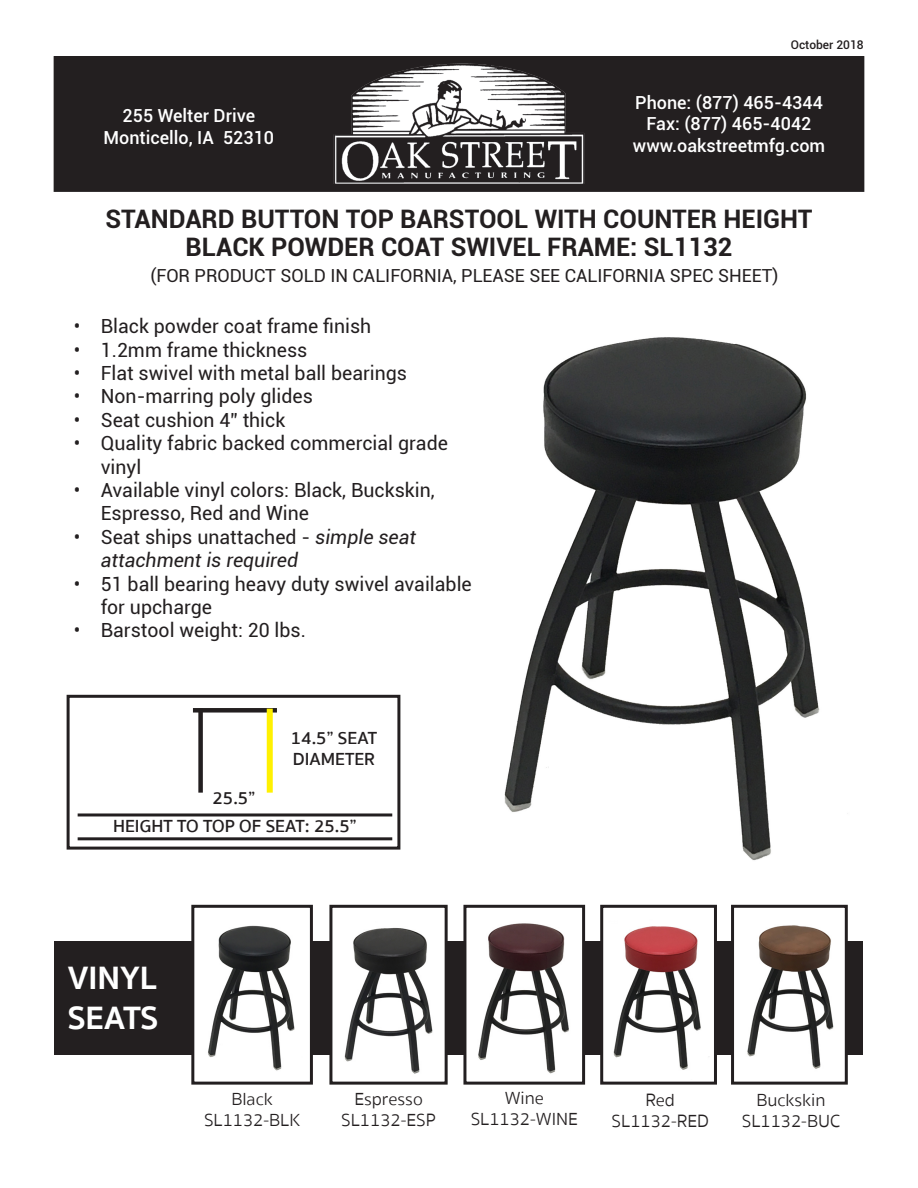
<style>
.page{position:relative;width:918px;height:1188px;background:#fff}
.page>*{position:absolute;margin:0;border:0;box-sizing:border-box;transform-origin:0 0}
.t1{font:700 33.3px "Sukhumvit Set";color:#fff}
.t2{font:700 25.5px "Roboto";color:#231f20}
.t3{font:19.5px/23.4px "Roboto";color:#231f20}
.t4{font:italic 19.5px/23.4px "Roboto";color:#231f20}
.t5{font:500 18px/21.6px "Roboto";color:#fff;text-align:center}
.t6{font:300 18px "Sukhumvit Set";color:#231f20}
.t7{font:18px "Roboto";color:#231f20}
.t8{font:600 18px "Sukhumvit Set";color:#231f20}
.t9{font:500 12px "Roboto";color:#231f20}
.s1{font-style:normal}
</style>
<div class="page">
<img style="left:433px;top:337px;width:415px;height:576px">
<div style="left:67px;top:695px;width:333px;height:155px;border:3px solid #231f20"></div>
<div style="left:193px;top:708px;width:84px;height:5px;background:#231f20"></div>
<div style="left:198px;top:709px;width:5px;height:84px;background:#231f20"></div>
<div style="left:267px;top:709px;width:6px;height:84px;background:#fff101"></div>
<hr style="left:78px;top:837px;width:314px;height:3px;background:#231f20">
<hr style="left:78px;top:813px;width:314px;height:3px;background:#231f20">
<div style="left:54px;top:941px;width:809px;height:113px;background:#231f20"></div>
<img style="left:195px;top:925px;width:114px;height:146px">
<div style="left:191px;top:905px;width:122px;height:180px;border:3px solid #231f20"></div>
<img style="left:333px;top:909px;width:111px;height:165px">
<div style="left:329px;top:905px;width:119px;height:180px;border:3px solid #231f20"></div>
<img style="left:467px;top:909px;width:114px;height:165px">
<div style="left:463px;top:905px;width:122px;height:180px;border:3px solid #231f20"></div>
<img style="left:604px;top:909px;width:109px;height:161px">
<div style="left:600px;top:905px;width:117px;height:180px;border:3px solid #231f20"></div>
<img style="left:735px;top:909px;width:109px;height:160px">
<div style="left:731px;top:905px;width:117px;height:180px;border:3px solid #231f20"></div>
<div style="left:54px;top:57px;width:810px;height:134px;background:#231f20"></div>
<div style="left:54px;top:56px;width:810px;height:136px;border:2px solid #231f20"></div>
<img style="left:333px;top:63px;width:252px;height:120px">
<p class="t5" style="left:123px;top:105px;width:134px">255 Welter Drive</p>
<p class="t5" style="left:104px;top:126px;width:172px">Monticello, IA 52310</p>
<p class="t9" style="left:791px;top:36px;width:74px">October 2018</p>
<p class="t5" style="left:635px;top:91px;width:189px">Phone: (877) 465-4344<br>Fax: (877) 465-4042</p>
<p class="t5" style="left:633px;top:134px;width:194px">www.oakstreetmfg.com</p>
<p class="t2" style="left:106px;top:201px;width:708px">STANDARD BUTTON TOP BARSTOOL WITH COUNTER HEIGHT</p>
<p class="t2" style="left:186px;top:229px;width:548px">BLACK POWDER COAT SWIVEL FRAME: SL1132</p>
<p class="t7" style="left:150px;top:263px;width:630px">(FOR PRODUCT SOLD IN CALIFORNIA, PLEASE SEE CALIFORNIA SPEC SHEET)</p>
<p class="t3" style="left:74px;top:314px;width:299px">• Black powder coat frame finish</p>
<p class="t3" style="left:74px;top:337px;width:235px">• 1.2mm frame thickness</p>
<p class="t3" style="left:74px;top:361px;width:335px">• Flat swivel with metal ball bearings</p>
<p class="t3" style="left:74px;top:384px;width:241px">• Non-marring poly glides</p>
<p class="t3" style="left:74px;top:407px;width:213px">• Seat cushion 4” thick</p>
<p class="t3" style="left:101px;top:431px;width:349px;text-indent:-27px">• Quality fabric backed commercial grade vinyl</p>
<p class="t3" style="left:101px;top:478px;width:335px;text-indent:-27px">• Available vinyl colors: Black, Buckskin,<br>Espresso, Red and Wine</p>
<p class="t4" style="left:101px;top:524px;width:317px;text-indent:-27px"><span class="s1">• Seat ships unattached -</span> simple seat attachment is required</p>
<p class="t3" style="left:101px;top:571px;width:372px;text-indent:-27px">• 51 ball bearing heavy duty swivel available for upcharge</p>
<p class="t3" style="left:74px;top:618px;width:234px">• Barstool weight: 20 lbs.</p>
<p class="t8" style="left:291px;top:725px;width:88px">14.5” SEAT</p>
<p class="t8" style="left:293px;top:746px;width:84px">DIAMETER</p>
<p class="t8" style="left:212px;top:785px;width:44px">25.5”</p>
<p class="t8" style="left:113px;top:813px;width:245px">HEIGHT TO TOP OF SEAT: 25.5”</p>
<p class="t1" style="left:68px;top:953px;width:91px">VINYL</p>
<p class="t1" style="left:68px;top:993px;width:92px">SEATS</p>
<p class="t6" style="left:231px;top:1086px;width:43px">Black</p>
<p class="t6" style="left:204px;top:1108px;width:98px">SL1132-BLK</p>
<p class="t6" style="left:354px;top:1086px;width:70px">Espresso</p>
<p class="t6" style="left:341px;top:1108px;width:96px">SL1132-ESP</p>
<p class="t6" style="left:505px;top:1085px;width:41px">Wine</p>
<p class="t6" style="left:471px;top:1107px;width:109px">SL1132-WINE</p>
<p class="t6" style="left:646px;top:1087px;width:31px">Red</p>
<p class="t6" style="left:612px;top:1109px;width:99px">SL1132-RED</p>
<p class="t6" style="left:757px;top:1087px;width:70px">Buckskin</p>
<p class="t6" style="left:742px;top:1109px;width:100px">SL1132-BUC</p>
</div>
